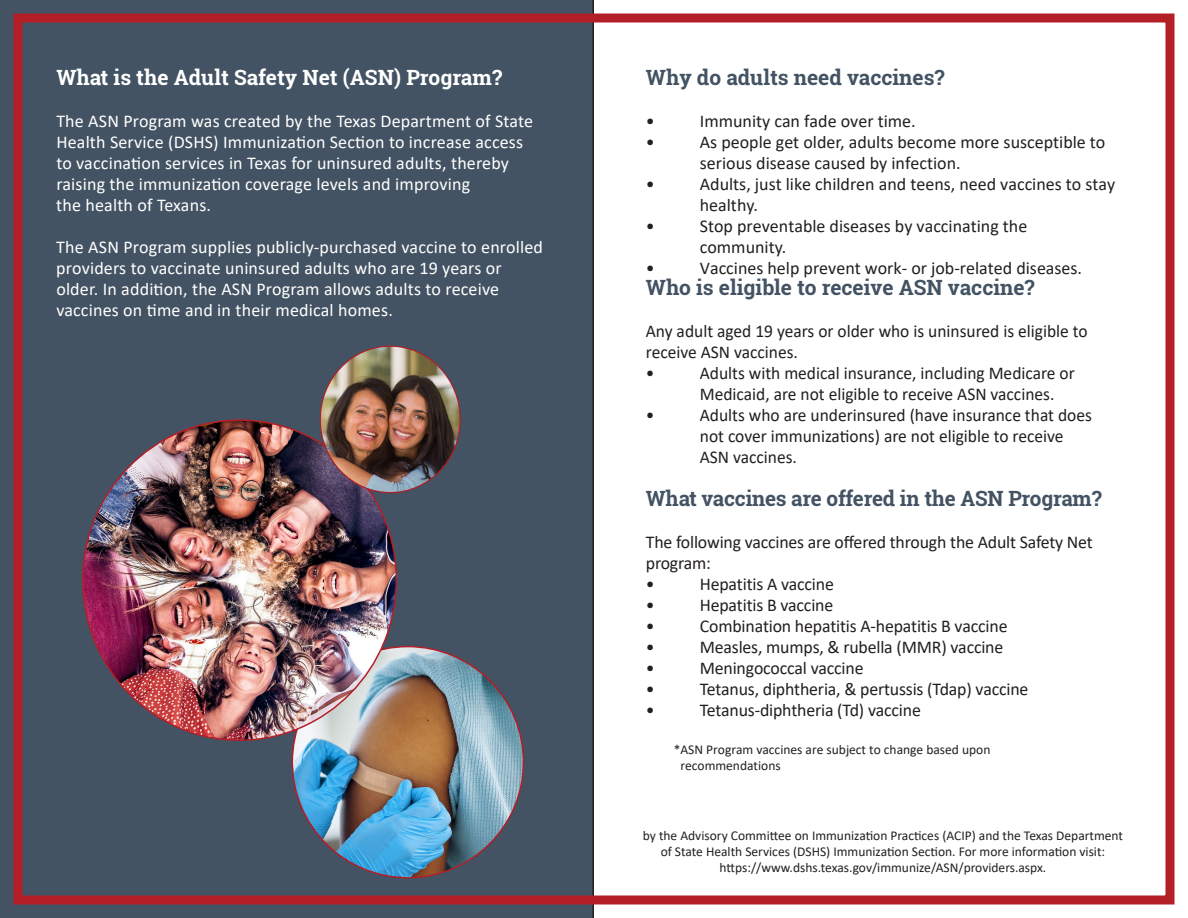
<style>
.page{position:relative;width:1188px;height:918px;background:#fff}
.page>*{position:absolute;margin:0;border:0;box-sizing:border-box;transform-origin:0 0}
.t1{font:700 21px "Roboto Slab";letter-spacing:-.005em;color:#435363}
.t2{font:700 21px "Roboto Slab";color:#fff}
.t3{font:18px/21px "Calibri";color:#1f2020}
.t4{font:18px/21px "Calibri";letter-spacing:.01em;color:#fff}
.t5{font:18px/21px "Calibri";letter-spacing:-.01em;color:#231f20}
.t6{font:13.5px/16.2px "Calibri";color:#231f20}
</style>
<div class="page">
<div style="left:0;top:0;width:594px;height:918px;background:#435363"></div>
<div style="left:14px;top:14px;width:1160px;height:890px;border:9px solid #b31e27"></div>
<img style="left:292px;top:647px;width:231px;height:231px;border-radius:116px">
<img style="left:83px;top:420px;width:313px;height:320px">
<img style="left:320px;top:346px;width:140px;height:147px">
<p class="t2" style="left:56px;top:63px;width:447px">What is the Adult Safety Net (ASN) Program?</p>
<p class="t4" style="left:56px;top:110px;width:478px">The ASN Program was created by the Texas Department of State Health Service (DSHS) Immunization Section to increase access to vaccination services in Texas for uninsured adults, thereby raising the immunization coverage levels and improving<br>the health of Texans.</p>
<p class="t4" style="left:56px;top:236px;width:488px">The ASN Program supplies publicly-purchased vaccine to enrolled providers to vaccinate uninsured adults who are 19 years or older. In addition, the ASN Program allows adults to receive vaccines on time and in their medical homes.</p>
<p class="t1" style="left:646px;top:63px;width:300px">Why do adults need vaccines?</p>
<p class="t3" style="left:646px;top:110px;width:10px">•</p>
<p class="t3" style="left:700px;top:110px;width:217px">Immunity can fade over time.</p>
<p class="t3" style="left:646px;top:131px;width:10px">•</p>
<p class="t3" style="left:700px;top:131px;width:407px">As people get older, adults become more susceptible to serious disease caused by infection.</p>
<p class="t3" style="left:646px;top:173px;width:10px">•</p>
<p class="t3" style="left:700px;top:173px;width:417px">Adults, just like children and teens, need vaccines to stay healthy.</p>
<p class="t3" style="left:646px;top:215px;width:10px">•</p>
<p class="t3" style="left:700px;top:215px;width:329px">Stop preventable diseases by vaccinating the community.</p>
<p class="t3" style="left:646px;top:257px;width:10px">•</p>
<p class="t3" style="left:700px;top:257px;width:384px">Vaccines help prevent work- or job-related diseases.</p>
<p class="t1" style="left:646px;top:273px;width:390px">Who is eligible to receive ASN vaccine?</p>
<p class="t3" style="left:646px;top:320px;width:443px">Any adult aged 19 years or older who is uninsured is eligible to receive ASN vaccines.</p>
<p class="t3" style="left:646px;top:362px;width:10px">•</p>
<p class="t3" style="left:700px;top:362px;width:377px">Adults with medical insurance, including Medicare or<br>Medicaid, are not eligible to receive ASN vaccines.</p>
<p class="t3" style="left:646px;top:404px;width:10px">•</p>
<p class="t3" style="left:700px;top:404px;width:394px">Adults who are underinsured (have insurance that does not cover immunizations) are not eligible to receive<br>ASN vaccines.</p>
<p class="t1" style="left:646px;top:484px;width:457px">What vaccines are offered in the ASN Program?</p>
<p class="t5" style="left:646px;top:531px;width:449px">The following vaccines are offered through the Adult Safety Net program:</p>
<p class="t5" style="left:646px;top:573px;width:10px">•</p>
<p class="t5" style="left:700px;top:573px;width:136px">Hepatitis A vaccine</p>
<p class="t5" style="left:646px;top:594px;width:10px">•</p>
<p class="t5" style="left:700px;top:594px;width:135px">Hepatitis B vaccine</p>
<p class="t5" style="left:646px;top:615px;width:10px">•</p>
<p class="t5" style="left:700px;top:615px;width:309px">Combination hepatitis A-hepatitis B vaccine</p>
<p class="t5" style="left:646px;top:636px;width:10px">•</p>
<p class="t5" style="left:700px;top:636px;width:305px">Measles, mumps, &amp; rubella (MMR) vaccine</p>
<p class="t5" style="left:646px;top:657px;width:10px">•</p>
<p class="t5" style="left:700px;top:657px;width:165px">Meningococcal vaccine</p>
<p class="t5" style="left:646px;top:678px;width:10px">•</p>
<p class="t5" style="left:700px;top:678px;width:330px">Tetanus, diphtheria, &amp; pertussis (Tdap) vaccine</p>
<p class="t5" style="left:646px;top:699px;width:10px">•</p>
<p class="t5" style="left:700px;top:699px;width:223px">Tetanus-diphtheria (Td) vaccine</p>
<p class="t6" style="left:680px;top:741px;width:312px;text-indent:-7px">*ASN Program vaccines are subject to change based upon recommendations</p>
<p class="t6" style="left:643px;top:827px;width:482px;text-align:center">by the Advisory Committee on Immunization Practices (ACIP) and the Texas Department of State Health Services (DSHS) Immunization Section. For more information visit: https://www.dshs.texas.gov/immunize/ASN/providers.aspx.</p>
</div>
